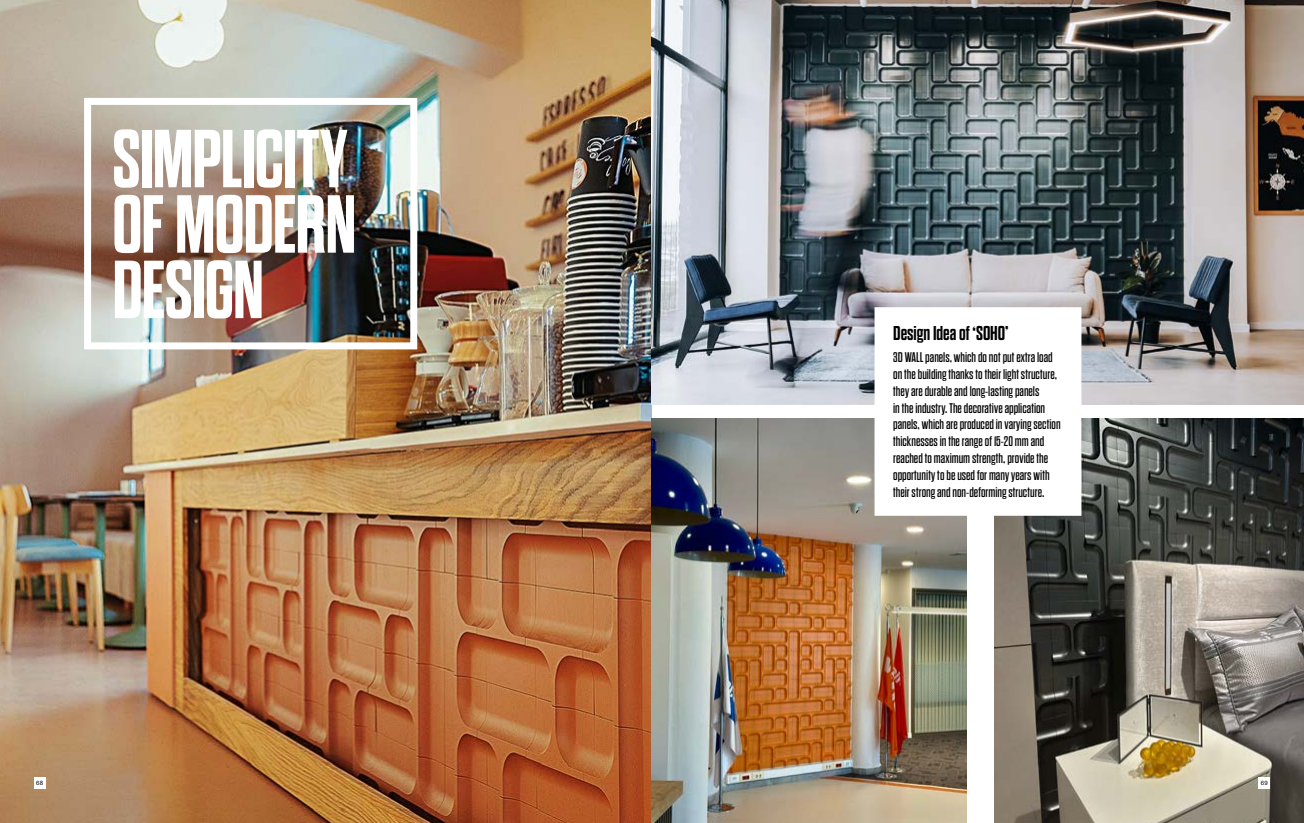
<style>
.page{position:relative;width:1304px;height:823px;background:#fff}
.page>*{position:absolute;margin:0;border:0;box-sizing:border-box;transform-origin:0 0}
.t1{font:700 82px/65.4px "Dharma Gothic E";letter-spacing:-.015em;color:#fff}
.t2{font:700 20px "Dharma Gothic E";color:#000}
.t3{font:14px/16.8px "Dharma Gothic E";color:#000}
.t4{font:6px "Helvetica Neue CE";color:#000}
</style>
<div class="page">
<img style="left:0;top:0;width:652px;height:822px">
<div style="left:84px;top:98px;width:333px;height:251px;border:7px solid #fff"></div>
<div style="left:34px;top:777px;width:11px;height:11px;background:#fff"></div>
<img style="left:652px;top:0;width:652px;height:404px">
<img style="left:652px;top:418px;width:314px;height:404px">
<img style="left:994px;top:418px;width:310px;height:404px">
<svg style="left:868px;top:301px;width:219px;height:220px"></svg>
<div style="left:1259px;top:777px;width:11px;height:11px;background:#fff"></div>
<h1 class="t1" style="left:112px;top:128px;width:237px">SIMPLICITY</h1>
<h1 class="t1" style="left:112px;top:193px;width:246px">OF MODERN<br>DESIGN</h1>
<p class="t4" style="left:36px;top:779px;width:8px">68</p>
<h2 class="t2" style="left:893px;top:322px;width:117px">Design Idea of ‘SOHO’</h2>
<p class="t3" style="left:893px;top:349px;width:169px">3D WALL panels, which do not put extra load on the building thanks to their light structure, they are durable and long-lasting panels<br>in the industry. The decorative application panels, which are produced in varying section thicknesses in the range of 15-20 mm and reached to maximum strength, provide the opportunity to be used for many years with their strong and non-deforming structure.</p>
<p class="t4" style="left:1261px;top:779px;width:8px">69</p>
</div>
